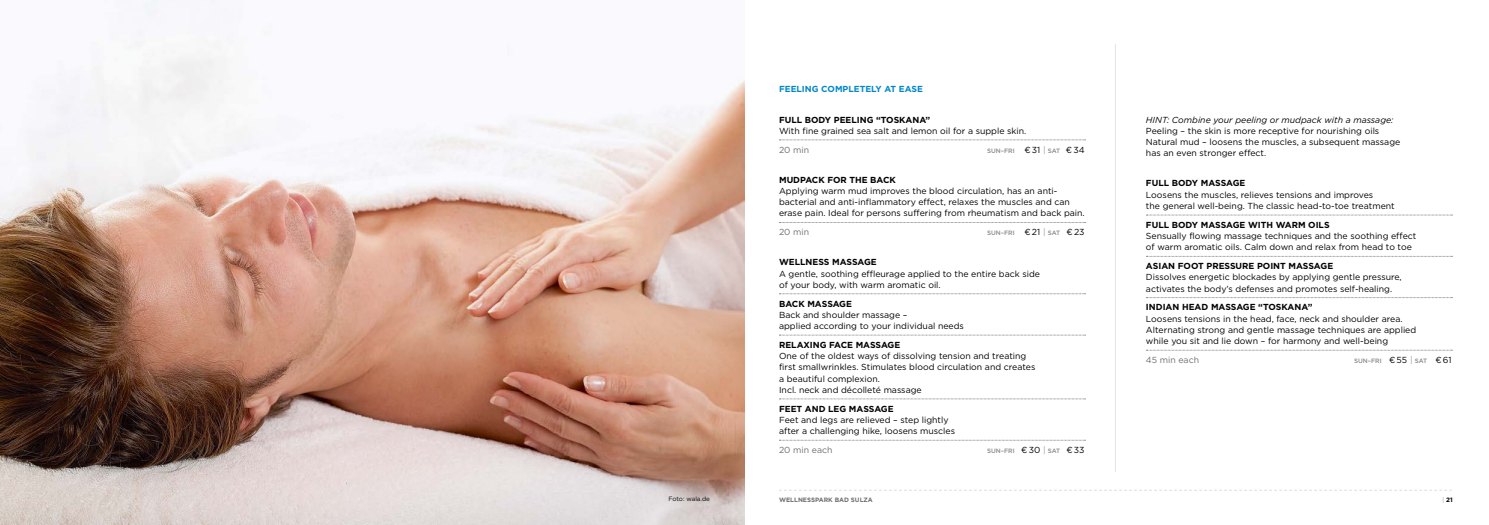
<style>
.page{position:relative;width:1489px;height:525px;background:#fff}
.page>*{position:absolute;margin:0;border:0;box-sizing:border-box;transform-origin:0 0}
.t1{font:8.75px/11.2px "Gotham";color:#000}
.t2{font:700 8.75px "Gotham";color:#000}
.t3{font:italic 8.75px "Gotham";color:#000}
.t4{font:8.75px "Gotham";color:#6e6e6e}
.t5{font:700 8.75px "Gotham";color:#0087cb}
.t6{font:500 6.25px "Gotham";color:#868786}
.t7{font:700 6.25px "Gotham";color:#6e6e6e}
.t8{font:6.25px "Gotham";letter-spacing:-.01em;color:#000}
.t9{font:700 6.25px "Gotham";color:#000}
.s1{font-weight:400;font-size:8.75px;color:#000}
.s2{font-weight:400;font-size:8.75px;color:#9c9c9d}
.s3{font-weight:300;color:#6e6e6e}
</style>
<div class="page">
<hr style="left:1115px;top:44px;width:1px;height:428px;background:#e3e3e3">
<svg style="left:779px;top:139px;width:306px;height:1px"></svg>
<svg style="left:779px;top:222px;width:306px;height:1px"></svg>
<svg style="left:779px;top:293px;width:306px;height:1px"></svg>
<svg style="left:779px;top:334px;width:306px;height:1px"></svg>
<svg style="left:779px;top:398px;width:306px;height:1px"></svg>
<svg style="left:779px;top:439px;width:306px;height:1px"></svg>
<svg style="left:1146px;top:214px;width:306px;height:1px"></svg>
<svg style="left:1146px;top:256px;width:306px;height:1px"></svg>
<svg style="left:1146px;top:297px;width:306px;height:1px"></svg>
<svg style="left:1146px;top:349px;width:306px;height:1px"></svg>
<svg style="left:780px;top:489px;width:671px;height:1px"></svg>
<img style="left:0;top:0;width:744px;height:524px">
<p class="t8" style="left:668px;top:495px;width:43px">Foto: wala.de</p>
<p class="t5" style="left:779px;top:83px;width:13px">FEEL</p>
<p class="t5" style="left:802px;top:83px;width:47px">ING COMPLE</p>
<p class="t5" style="left:859px;top:83px;width:46px">TELY AT EASE</p>
<p class="t2" style="left:779px;top:114px;width:13px">FULL</p>
<p class="t2" style="left:804px;top:114px;width:36px">BODY PEEL</p>
<p class="t2" style="left:856px;top:114px;width:45px">IN G “TOSKANA</p>
<p class="t2" style="left:925px;top:114px;width:6px">”</p>
<p class="t1" style="left:779px;top:125px;width:249px">With fine grained sea salt and lemon oil for a supple skin.</p>
<p class="t4" style="left:779px;top:144px;width:32px">20 min</p>
<p class="t6" style="left:987px;top:146px;width:99px">SUN–FRI <span class="s1">€ 31</span> <span class="s2">|</span> SAT <span class="s1">€ 34</span></p>
<p class="t2" style="left:779px;top:174px;width:15px">MUDPA</p>
<p class="t2" style="left:811px;top:174px;width:82px">CK FOR THE BACK</p>
<p class="t1" style="left:779px;top:185px;width:307px">Applying warm mud improves the blood circulation, has an anti&shy;bacterial and anti-inflammatory effect, relaxes the muscles and can erase pain. Ideal for persons suffering from rheumatism and back pain.</p>
<p class="t4" style="left:779px;top:226px;width:32px">20 min</p>
<p class="t6" style="left:987px;top:229px;width:99px">SUN–FRI <span class="s1">€ 21</span> <span class="s2">|</span> SAT <span class="s1">€ 23</span></p>
<p class="t2" style="left:779px;top:256px;width:17px">WELLNESS</p>
<p class="t2" style="left:832px;top:256px;width:15px">MASSA</p>
<p class="t2" style="left:864px;top:256px;width:13px">GE</p>
<p class="t1" style="left:779px;top:267px;width:262px">A gentle, soothing effleurage applied to the entire back side of your body, with warm aromatic oil.</p>
<p class="t2" style="left:779px;top:297px;width:43px">BACK MASSA</p>
<p class="t2" style="left:839px;top:297px;width:13px">GE</p>
<p class="t1" style="left:779px;top:309px;width:186px">Back and shoulder massage –<br>applied according to your individual needs</p>
<p class="t2" style="left:779px;top:339px;width:7px">RELA</p>
<p class="t2" style="left:803px;top:339px;width:67px">XING FACE MASSA</p>
<p class="t2" style="left:887px;top:339px;width:13px">GE</p>
<p class="t1" style="left:779px;top:350px;width:258px">One of the oldest ways of dissolving tension and treating first smallwrinkles. Stimulates blood circulation and creates a beautiful complexion.<br>Incl. neck and décolleté massage</p>
<p class="t2" style="left:779px;top:402px;width:34px">FEET AND</p>
<p class="t2" style="left:828px;top:402px;width:36px">LEG MASSA</p>
<p class="t2" style="left:880px;top:402px;width:13px">GE</p>
<p class="t1" style="left:779px;top:414px;width:177px">Feet and legs are relieved – step lightly after a challenging hike, loosens muscles</p>
<p class="t4" style="left:779px;top:444px;width:55px">20 min each</p>
<p class="t6" style="left:987px;top:446px;width:99px">SUN–FRI <span class="s1">€ 30</span> <span class="s2">|</span> SAT <span class="s1">€ 33</span></p>
<p class="t3" style="left:1145px;top:114px;width:249px">HINT: Combine your peeling or mudpack with a massage:</p>
<p class="t1" style="left:1145px;top:125px;width:256px">Peeling – the skin is more receptive for nourishing oils<br>Natural mud – loosens the muscles, a subsequent massage has an even stronger effect.</p>
<p class="t2" style="left:1145px;top:177px;width:13px">FULL</p>
<p class="t2" style="left:1171px;top:177px;width:44px">BODY MASSA</p>
<p class="t2" style="left:1232px;top:177px;width:13px">GE</p>
<p class="t1" style="left:1145px;top:189px;width:250px">Loosens the muscles, relieves tensions and improves<br>the general well-being. The classic head-to-toe treatment</p>
<p class="t2" style="left:1145px;top:219px;width:13px">FULL</p>
<p class="t2" style="left:1171px;top:219px;width:44px">BODY MASSA</p>
<p class="t2" style="left:1232px;top:219px;width:92px">GE WITH WARM OILS</p>
<p class="t1" style="left:1145px;top:230px;width:272px">Sensually flowing massage techniques and the soothing effect of warm aromatic oils. Calm down and relax from head to toe</p>
<p class="t2" style="left:1145px;top:260px;width:68px">AS IAN FOOT PRESSURE</p>
<p class="t2" style="left:1256px;top:260px;width:47px">POINT MASSA</p>
<p class="t2" style="left:1320px;top:260px;width:13px">GE</p>
<p class="t1" style="left:1145px;top:271px;width:257px">Dissolves energetic blockades by applying gentle pressure, activates the body’s defenses and promotes self-healing.</p>
<p class="t2" style="left:1145px;top:301px;width:50px">INDIAN HEAD</p>
<p class="t2" style="left:1210px;top:301px;width:15px">MASSA</p>
<p class="t2" style="left:1242px;top:301px;width:41px">GE “TOSKANA</p>
<p class="t2" style="left:1307px;top:301px;width:6px">”</p>
<p class="t1" style="left:1145px;top:312px;width:272px">Loosens tensions in the head, face, neck and shoulder area.<br>Alternating strong and gentle massage techniques are applied while you sit and lie down – for harmony and well-being</p>
<p class="t4" style="left:1145px;top:354px;width:55px">45 min each</p>
<p class="t6" style="left:1353px;top:356px;width:99px">SUN–FRI <span class="s1">€ 55</span> <span class="s2">|</span> SAT <span class="s1">€ 61</span></p>
<p class="t7" style="left:779px;top:495px;width:95px">WELLNESSPARK BAD SULZA</p>
<p class="t9" style="left:1442px;top:495px;width:12px"><span class="s3">|</span> 21</p>
</div>
